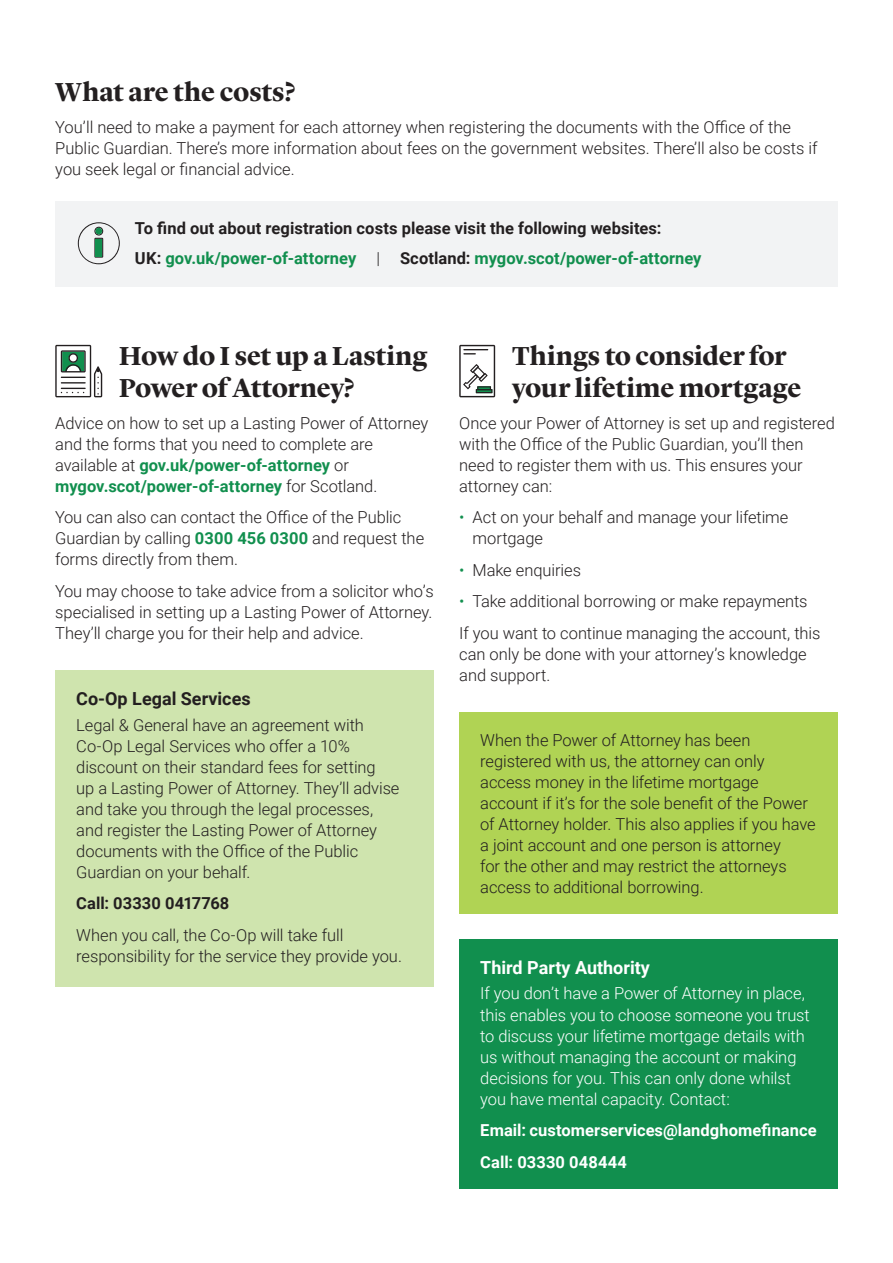
<style>
.page{position:relative;width:893px;height:1263px;background:#fff}
.page>*{position:absolute;margin:0;border:0;box-sizing:border-box;transform-origin:0 0}
.H3_-_Green{font:700 27px/32.4px "Lyon Display";letter-spacing:-.01em;color:#231f20}
.H3_-_Black{font:700 27px "Lyon Display";color:#231f20}
.H4_-Black{font:700 18px "Roboto";color:#fff}
.H4_-Black-2{font:700 18px "Roboto";color:#231f20}
.Body_Text_-_Black{font:300 16.5px/21px "Roboto";letter-spacing:-.005em;color:#231f20}
.Body_Text_-_White{font:300 16.5px/21px "Roboto";letter-spacing:-.005em;color:#fff}
.Body_Text_-_Black-2{font:700 16.5px "Roboto";letter-spacing:.005em;color:#231f20}
.Body_Text_-_Black-3{font:700 16.5px "Roboto";letter-spacing:.005em;color:#118f4e}
.Body_Text_-_White-2{font:700 16.5px "Roboto";letter-spacing:.005em;color:#fff}
.s1{color:#231f20}
.s2{font-weight:300;color:#231f20}
.s3{font-weight:700;color:#118f4e}
.s4{color:#118f4e}
</style>
<div class="page">
<div style="left:55px;top:201px;width:783px;height:86px;background:#f2f3f4"></div>
<svg style="left:77px;top:222px;width:43px;height:43px"></svg>
<div style="left:95px;top:228px;width:7px;height:6px;background:#118f4e;border-radius:50%"></div>
<div style="left:95px;top:239px;width:7px;height:18px;background:#118f4e"></div>
<div style="left:55px;top:670px;width:379px;height:317px;background:#cfe4ae"></div>
<div style="left:459px;top:939px;width:379px;height:249px;background:#118f4e"></div>
<svg style="left:459px;top:345px;width:36px;height:52px"></svg>
<svg style="left:477px;top:386px;width:14px;height:4px"></svg>
<svg style="left:55px;top:345px;width:47px;height:52px"></svg>
<div style="left:459px;top:712px;width:379px;height:202px;background:#b0d354"></div>
<p class="H3_-_Black" style="left:55px;top:72px;width:242px">What are the costs?</p>
<p class="Body_Text_-_Black" style="left:55px;top:116px;width:764px">You’ll need to make a payment for each attorney when registering the documents with the Office of the<br>Public Guardian. There’s more information about fees on the government websites. There’ll also be costs if you seek legal or financial advice.</p>
<p class="Body_Text_-_Black-2" style="left:135px;top:217px;width:528px">To find out about registration costs please visit the following websites:</p>
<p class="Body_Text_-_Black-3" style="left:135px;top:247px;width:568px"><span class="s1">UK:</span> gov.uk/power-of-attorney <span class="s2">|</span> <span class="s1">Scotland:</span> mygov.scot/power-of-attorney</p>
<p class="H3_-_Green" style="left:119px;top:337px;width:310px">How do I set up a Lasting<br>Power of Attorney?</p>
<p class="Body_Text_-_Black" style="left:55px;top:412px;width:375px">Advice on how to set up a Lasting Power of Attorney and the forms that you need to complete are available at <span class="s3">gov.uk/power-of-attorney</span> or <span class="s3">mygov.scot/power-of-attorney</span> for Scotland.</p>
<p class="Body_Text_-_Black" style="left:55px;top:506px;width:370px">You can also can contact the Office of the Public<br>Guardian by calling <span class="s3">0300 456 0300</span> and request the forms directly from them.</p>
<p class="Body_Text_-_Black" style="left:55px;top:580px;width:380px;text-align:justify">You may choose to take advice from a solicitor who’s specialised in setting up a Lasting Power of Attorney.<br>They’ll charge you for their help and advice.</p>
<p class="H4_-Black-2" style="left:76px;top:686px;width:176px">Co-Op Legal Services</p>
<p class="Body_Text_-_Black" style="left:76px;top:714px;width:325px">Legal &amp; General have an agreement with Co-Op Legal Services who offer a 10% discount on their standard fees for setting<br>up a Lasting Power of Attorney. They’ll advise and take you through the legal processes, and register the Lasting Power of Attorney documents with the Office of the Public Guardian on your behalf.</p>
<p class="Body_Text_-_Black-2" style="left:76px;top:892px;width:155px">Call: 03330 0417768</p>
<p class="Body_Text_-_Black" style="left:76px;top:924px;width:327px">When you call, the Co-Op will take full responsibility for the service they provide you.</p>
<p class="H3_-_Green" style="left:512px;top:337px;width:291px">Things to consider for your lifetime mortgage</p>
<p class="Body_Text_-_Black" style="left:459px;top:412px;width:377px">Once your Power of Attorney is set up and registered with the Office of the Public Guardian, you’ll then need to register them with us. This ensures your attorney can:</p>
<p class="Body_Text_-_Black" style="left:473px;top:506px;width:317px;text-indent:-13px"><span class="s4">•</span> Act on your behalf and manage your lifetime mortgage</p>
<p class="Body_Text_-_Black" style="left:459px;top:559px;width:123px"><span class="s4">•</span> Make enquiries</p>
<p class="Body_Text_-_Black" style="left:459px;top:590px;width:350px"><span class="s4">•</span> Take additional borrowing or make repayments</p>
<p class="Body_Text_-_Black" style="left:459px;top:622px;width:363px">If you want to continue managing the account, this can only be done with your attorney’s knowledge and support.</p>
<p class="Body_Text_-_Black" style="left:480px;top:729px;width:337px">When the Power of Attorney has been registered with us, the attorney can only access money in the lifetime mortgage account if it’s for the sole benefit of the Power of Attorney holder. This also applies if you have a joint account and one person is attorney<br>for the other and may restrict the attorneys access to additional borrowing.</p>
<p class="H4_-Black" style="left:480px;top:955px;width:171px">Third Party Authority</p>
<p class="Body_Text_-_White" style="left:480px;top:982px;width:331px">If you don’t have a Power of Attorney in place, this enables you to choose someone you trust to discuss your lifetime mortgage details with us without managing the account or making decisions for you. This can only done whilst you have mental capacity. Contact:</p>
<p class="Body_Text_-_White-2" style="left:480px;top:1118px;width:338px">Email: customerservices@landghomefinance</p>
<p class="Body_Text_-_White-2" style="left:480px;top:1150px;width:148px">Call: 03330 048444</p>
</div>
